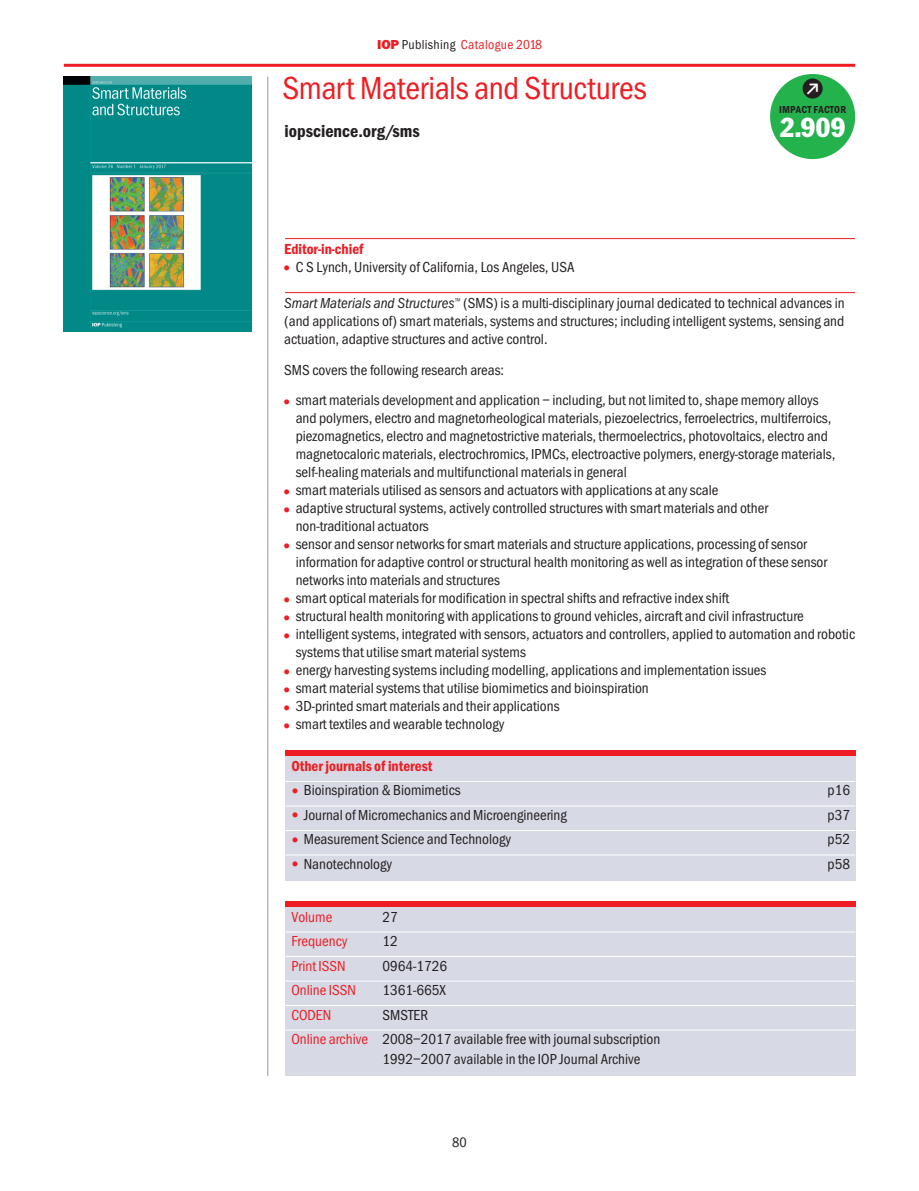
<style>
.page{position:relative;width:919px;height:1191px;background:#fff}
.page>*{position:absolute;margin:0;border:0;box-sizing:border-box;transform-origin:0 0}
.t1{font:33px "Franklin Got Cd Io P";letter-spacing:-.01em;color:#ee1d23}
.t2{font:condensed 27px "Franklin Gothic";color:#fff}
.t3{font:600 18px "Franklin Got Cd Io P";color:#231f20}
.t4{font:16.95px "Info Disp Semibold Roman Exp";color:#fff}
.t5{font:15px/18px "Franklin Got Cd Io P";color:#231f20}
.t6{font:15px "Franklin Got Cd Io P";color:#ee1d23}
.t7{font:600 15px "Franklin Got Cd Io P";color:#ee1d23}
.t8{font:14.25px "Franklin Got Cd Io P";color:#231f20}
.t9{font:13.5px "Franklin Got Cd Io P";letter-spacing:.025em;color:#ee1d23}
.t10{font:600 10.5px "Franklin Got Cd Io P";letter-spacing:.02em;color:#231f20}
.s1{font-family:"Franklin Got Md Io P";font-weight:800}
.s2{color:#231f20}
.s3{font-size:18px;color:#ee1d23}
.s4{font-style:italic}
.s5{color:#ee1d23}
</style>
<div class="page">
<hr style="left:64px;top:64px;width:791px;height:3px;background:#ee1d23">
<hr style="left:267px;top:77px;width:1px;height:999px;background:#939598">
<img style="left:64px;top:77px;width:187px;height:255px">
<div style="left:285px;top:750px;width:570px;height:130px;background:#d7d9e5"></div>
<div style="left:285px;top:750px;width:570px;height:6px;background:#ee1d23"></div>
<hr style="left:285px;top:781px;width:570px;height:1px;background:#fff">
<hr style="left:285px;top:805px;width:570px;height:1px;background:#fff">
<hr style="left:285px;top:830px;width:570px;height:1px;background:#fff">
<hr style="left:285px;top:854px;width:570px;height:1px;background:#fff">
<div style="left:285px;top:901px;width:570px;height:174px;background:#d7d9e5"></div>
<div style="left:285px;top:901px;width:570px;height:5px;background:#ee1d23"></div>
<hr style="left:285px;top:931px;width:570px;height:1px;background:#fff">
<hr style="left:285px;top:956px;width:570px;height:1px;background:#fff">
<hr style="left:285px;top:980px;width:570px;height:1px;background:#fff">
<hr style="left:285px;top:1005px;width:570px;height:1px;background:#fff">
<hr style="left:285px;top:1029px;width:570px;height:1px;background:#fff">
<hr style="left:285px;top:238px;width:570px;height:1px;background:#ee1d23">
<hr style="left:285px;top:292px;width:570px;height:1px;background:#ee1d23">
<div style="left:770px;top:74px;width:85px;height:85px;background:#23b24b;border-radius:50%"></div>
<div style="left:802px;top:78px;width:20px;height:21px;background:#231f20;border-radius:50%"></div>
<p class="t9" style="left:377px;top:37px;width:166px"><span class="s1">IOP</span> <span class="s2">Publishing</span> Catalogue 2018</p>
<h1 class="t1" style="left:282px;top:69px;width:365px">Smart Materials and Structures</h1>
<p class="t3" style="left:284px;top:121px;width:137px">iopscience.org/sms</p>
<p class="t4" style="left:806px;top:80px;width:14px">S</p>
<p class="t10" style="left:779px;top:103px;width:69px">IMPACT FACTOR</p>
<h2 class="t2" style="left:779px;top:110px;width:67px">2.909</h2>
<p class="t7" style="left:284px;top:240px;width:81px">Editor-in-chief</p>
<p class="t5" style="left:281px;top:258px;width:295px"><span class="s3">•</span> C S Lynch, University of California, Los Angeles, USA</p>
<p class="t5" style="left:284px;top:294px;width:562px;text-align:justify"><span class="s4">Smart Materials and Structures</span><sup>™</sup> (SMS) is a multi-disciplinary journal dedicated to technical advances in (and applications of) smart materials, systems and structures; including intelligent systems, sensing and actuation, adaptive structures and active control.</p>
<p class="t5" style="left:284px;top:361px;width:221px">SMS covers the following research areas:</p>
<p class="t5" style="left:296px;top:391px;width:541px;text-indent:-15px"><span class="s3">•</span> smart materials development and application – including, but not limited to, shape memory alloys and polymers, electro and magnetorheological materials, piezoelectrics, ferroelectrics, multiferroics, piezomagnetics, electro and magnetostrictive materials, thermoelectrics, photovoltaics, electro and magnetocaloric materials, electrochromics, IPMCs, electroactive polymers, energy-storage materials, self-healing materials and multifunctional materials in general</p>
<p class="t5" style="left:281px;top:481px;width:439px"><span class="s3">•</span> smart materials utilised as sensors and actuators with applications at any scale</p>
<p class="t5" style="left:296px;top:499px;width:474px;text-indent:-15px"><span class="s3">•</span> adaptive structural systems, actively controlled structures with smart materials and other non-traditional actuators</p>
<p class="t5" style="left:296px;top:535px;width:533px;text-indent:-15px"><span class="s3">•</span> sensor and sensor networks for smart materials and structure applications, processing of sensor information for adaptive control or structural health monitoring as well as integration of these sensor networks into materials and structures</p>
<p class="t5" style="left:281px;top:589px;width:450px"><span class="s3">•</span> smart optical materials for modification in spectral shifts and refractive index shift</p>
<p class="t5" style="left:281px;top:607px;width:524px"><span class="s3">•</span> structural health monitoring with applications to ground vehicles, aircraft and civil infrastructure</p>
<p class="t5" style="left:296px;top:625px;width:561px;text-indent:-15px"><span class="s3">•</span> intelligent systems, integrated with sensors, actuators and controllers, applied to automation and robotic systems that utilise smart material systems</p>
<p class="t5" style="left:281px;top:661px;width:487px"><span class="s3">•</span> energy harvesting systems including modelling, applications and implementation issues</p>
<p class="t5" style="left:281px;top:679px;width:369px"><span class="s3">•</span> smart material systems that utilise biomimetics and bioinspiration</p>
<p class="t5" style="left:281px;top:697px;width:280px"><span class="s3">•</span> 3D-printed smart materials and their applications</p>
<p class="t5" style="left:281px;top:715px;width:225px"><span class="s3">•</span> smart textiles and wearable technology</p>
<p class="t7" style="left:291px;top:757px;width:143px">Other journals of interest</p>
<p class="t5" style="left:289px;top:781px;width:173px"><span class="s3">•</span> Bioinspiration &amp; Biomimetics</p>
<p class="t5" style="left:827px;top:781px;width:24px">p16</p>
<p class="t5" style="left:289px;top:806px;width:279px"><span class="s3">•</span> Journal of Micromechanics and Microengineering</p>
<p class="t5" style="left:827px;top:806px;width:24px">p37</p>
<p class="t5" style="left:289px;top:830px;width:223px"><span class="s3">•</span> Measurement Science and Technology</p>
<p class="t5" style="left:827px;top:830px;width:24px">p52</p>
<p class="t5" style="left:289px;top:855px;width:104px"><span class="s3">•</span> Nanotechnology</p>
<p class="t5" style="left:827px;top:855px;width:24px">p58</p>
<p class="t6" style="left:291px;top:908px;width:42px">Volume</p>
<p class="t5" style="left:382px;top:907px;width:17px">27</p>
<p class="t6" style="left:291px;top:932px;width:57px">Frequency</p>
<p class="t5" style="left:382px;top:932px;width:17px">12</p>
<p class="t6" style="left:291px;top:957px;width:56px">Print ISSN</p>
<p class="t5" style="left:382px;top:956px;width:66px">0964-1726</p>
<p class="t6" style="left:291px;top:981px;width:66px">Online ISSN</p>
<p class="t5" style="left:382px;top:981px;width:65px">1361-665X</p>
<p class="t6" style="left:291px;top:1006px;width:41px">CODEN</p>
<p class="t5" style="left:291px;top:1002px;width:370px;line-height:24.5px;text-indent:91px">SMSTER<br><span class="s5">Online archive</span> 2008–2017 available free with journal subscription</p>
<p class="t5" style="left:382px;top:1050px;width:259px">1992–2007 available in the IOP Journal Archive</p>
<p class="t8" style="left:452px;top:1134px;width:16px">80</p>
</div>
